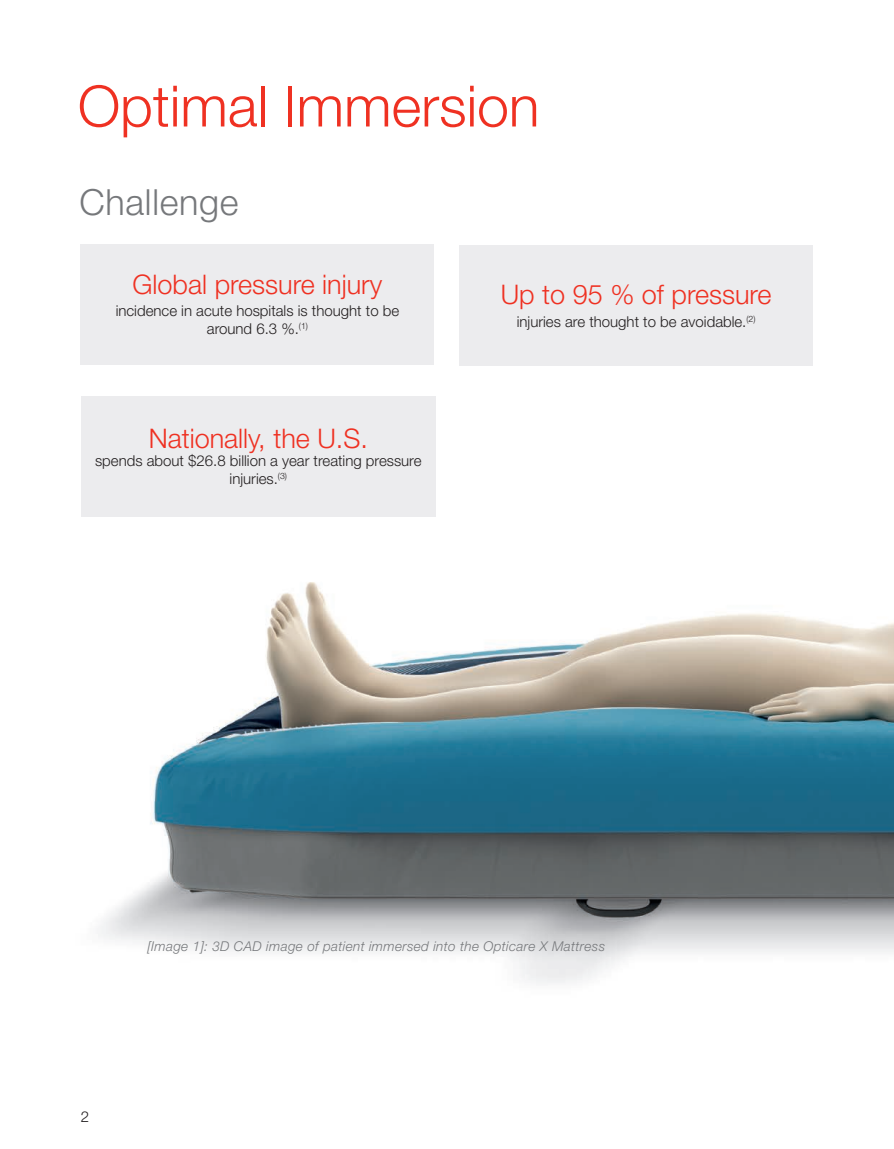
<style>
.page{position:relative;width:894px;height:1149px;background:#fff}
.page>*{position:absolute;margin:0;border:0;box-sizing:border-box;transform-origin:0 0}
.t1{font:300 57px "Helvetica Neue LT Pro";color:#ef3122}
.t2{font:300 36px "Helvetica Neue LT Pro";letter-spacing:.02em;color:#76787b}
.t3{font:300 27px "Helvetica Neue LT Pro";color:#ef3122}
.t4{font:300 15px/18px "Helvetica Neue LT Pro";color:#231f20;text-align:center}
.t5{font:italic 300 13.5px "Helvetica Neue LT Pro";letter-spacing:.025em;color:#76787b}
</style>
<div class="page">
<img style="left:81px;top:515px;width:812px;height:469px">
<div style="left:81px;top:244px;width:353px;height:120px;background:#ececee"></div>
<div style="left:459px;top:246px;width:353px;height:120px;background:#ececee"></div>
<div style="left:81px;top:396px;width:354px;height:120px;background:#ececee"></div>
<h1 class="t1" style="left:78px;top:71px;width:463px">Optimal Immersion</h1>
<h2 class="t2" style="left:79px;top:180px;width:161px">Challenge</h2>
<h3 class="t3" style="left:132px;top:267px;width:251px">Global pressure injury</h3>
<p class="t4" style="left:116px;top:301px;width:285px">incidence in acute hospitals is thought to be around 6.3 %.<sup>(1)</sup></p>
<h3 class="t3" style="left:149px;top:421px;width:221px">Nationally, the U.S.</h3>
<p class="t4" style="left:95px;top:451px;width:328px">spends about $26.8 billion a year treating pressure injuries.<sup>(3)</sup></p>
<h3 class="t3" style="left:500px;top:278px;width:272px">Up to 95 % of pressure</h3>
<p class="t4" style="left:516px;top:312px;width:240px">injuries are thought to be avoidable.<sup>(2)</sup></p>
<p class="t5" style="left:147px;top:937px;width:459px">[Image 1]: 3D CAD image of patient immersed into the Opticare X Mattress</p>
<p class="t4" style="left:81px;top:1106px;width:10px">2</p>
</div>
